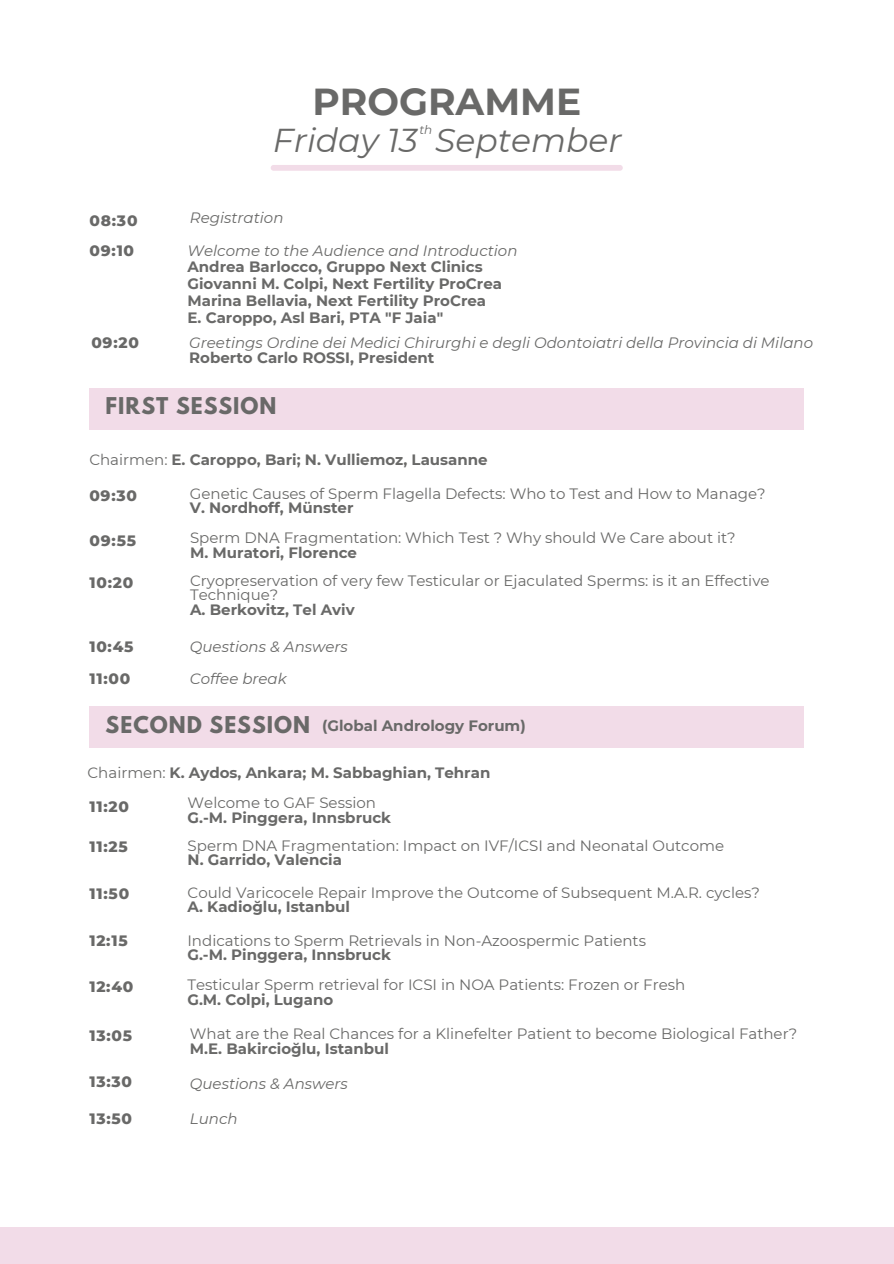
<style>
.page{position:relative;width:894px;height:1264px;background:#fff}
.page>*{position:absolute;margin:0;border:0;box-sizing:border-box;transform-origin:0 0}
.t1{font:700 37.5px "Montserrat";color:#696968}
.t2{font:italic 33px "Montserrat";color:#696968}
.t3{font:700 20.55px "League Spartan";letter-spacing:.05em;color:#696968}
.t4{font:800 15.3px "Montserrat";letter-spacing:.05em;color:#696968}
.t5{font:15px/14.7px "Montserrat";color:#696968}
.t6{font:700 15px/16.8px "Montserrat";color:#696968}
.t7{font:italic 15px "Montserrat";color:#696968}
.t8{font:italic 12px "Montserrat";color:#696968}
.s1{font-weight:400}
.s2{font-family:"League Spartan";font-size:20.55px}
</style>
<div class="page">
<div style="left:89px;top:389px;width:714px;height:41px;background:#f2dce8"></div>
<div style="left:0;top:1227px;width:893px;height:36px;background:#f2dce8"></div>
<div style="left:89px;top:706px;width:714px;height:41px;background:#f2dce8"></div>
<div style="left:270px;top:165px;width:352px;height:5px;background:#f2dce8;border-radius:3px"></div>
<h1 class="t1" style="left:312px;top:79px;width:270px">PROGRAMME</h1>
<h2 class="t2" style="left:273px;top:120px;width:350px">Friday 13 September</h2>
<p class="t8" style="left:419px;top:122px;width:14px">th</p>
<p class="t4" style="left:89px;top:211px;width:49px">08:30</p>
<p class="t7" style="left:190px;top:208px;width:95px">Registration</p>
<p class="t4" style="left:89px;top:241px;width:46px">09:10</p>
<p class="t7" style="left:187px;top:242px;width:331px">Welcome to the Audience and Introduction</p>
<p class="t6" style="left:187px;top:258px;width:316px">Andrea Barlocco, Gruppo Next Clinics Giovanni M. Colpi, Next Fertility ProCrea Marina Bellavia, Next Fertility ProCrea E. Caroppo, Asl Bari, PTA "F Jaia"</p>
<p class="t4" style="left:91px;top:333px;width:49px">09:20</p>
<p class="t7" style="left:189px;top:333px;width:625px">Greetings Ordine dei Medici Chirurghi e degli Odontoiatri della Provincia di Milano</p>
<p class="t6" style="left:189px;top:349px;width:246px">Roberto Carlo ROSSI, President</p>
<h3 class="t3" style="left:106px;top:395px;width:172px">FIRST SESSION</h3>
<p class="t6" style="left:89px;top:451px;width:400px"><span class="s1">Chairmen:</span> E. Caroppo, Bari; N. Vulliemoz, Lausanne</p>
<p class="t4" style="left:89px;top:486px;width:49px">09:30</p>
<p class="t5" style="left:190px;top:486px;width:577px">Genetic Causes of Sperm Flagella Defects: Who to Test and How to Manage?</p>
<p class="t6" style="left:190px;top:499px;width:165px">V. Nordhoff, Münster</p>
<p class="t4" style="left:89px;top:531px;width:48px">09:55</p>
<p class="t5" style="left:190px;top:530px;width:547px">Sperm DNA Fragmentation: Which Test ? Why should We Care about it?</p>
<p class="t6" style="left:190px;top:544px;width:168px">M. Muratori, Florence</p>
<p class="t4" style="left:89px;top:573px;width:45px">10:20</p>
<p class="t5" style="left:190px;top:573px;width:580px">Cryopreservation of very few Testicular or Ejaculated Sperms: is it an Effective<br>Technique?</p>
<p class="t6" style="left:190px;top:601px;width:166px">A. Berkovitz, Tel Aviv</p>
<p class="t4" style="left:89px;top:636px;width:46px">10:45</p>
<p class="t7" style="left:190px;top:637px;width:159px">Questions &amp; Answers</p>
<p class="t4" style="left:89px;top:669px;width:42px">11:00</p>
<p class="t7" style="left:190px;top:669px;width:98px">Coffee break</p>
<p class="t6" style="left:106px;top:717px;width:421px"><span class="s2">SECOND SESSION</span> (Global Andrology Forum)</p>
<p class="t6" style="left:187px;top:757px;width:304px;line-height:30px;text-indent:-100px"><span class="s1">Chairmen:</span> K. Aydos, Ankara; M. Sabbaghian, Tehran<br><span class="s1">Welcome to GAF Session</span></p>
<p class="t6" style="left:187px;top:809px;width:205px">G.-M. Pinggera, Innsbruck</p>
<p class="t4" style="left:89px;top:837px;width:40px">11:25</p>
<p class="t5" style="left:187px;top:837px;width:538px">Sperm DNA Fragmentation: Impact on IVF/ICSI and Neonatal Outcome</p>
<p class="t6" style="left:187px;top:851px;width:156px">N. Garrido, Valencia</p>
<p class="t4" style="left:89px;top:883px;width:41px">11:50</p>
<p class="t5" style="left:187px;top:884px;width:573px">Could Varicocele Repair Improve the Outcome of Subsequent M.A.R. cycles?</p>
<p class="t6" style="left:187px;top:898px;width:164px">A. Kadioğlu, Istanbul</p>
<p class="t4" style="left:89px;top:930px;width:40px">12:15</p>
<p class="t5" style="left:187px;top:932px;width:460px">Indications to Sperm Retrievals in Non-Azoospermic Patients</p>
<p class="t6" style="left:187px;top:946px;width:205px">G.-M. Pinggera, Innsbruck</p>
<p class="t4" style="left:89px;top:976px;width:46px">12:40</p>
<p class="t5" style="left:187px;top:977px;width:499px">Testicular Sperm retrieval for ICSI in NOA Patients: Frozen or Fresh</p>
<p class="t6" style="left:187px;top:991px;width:147px">G.M. Colpi, Lugano</p>
<p class="t4" style="left:89px;top:1025px;width:44px">13:05</p>
<p class="t5" style="left:190px;top:1026px;width:608px">What are the Real Chances for a Klinefelter Patient to become Biological Father?</p>
<p class="t6" style="left:190px;top:1040px;width:200px">M.E. Bakircioğlu, Istanbul</p>
<p class="t4" style="left:89px;top:1072px;width:44px">13:30</p>
<p class="t7" style="left:190px;top:1074px;width:159px">Questions &amp; Answers</p>
<p class="t4" style="left:89px;top:1109px;width:44px">13:50</p>
<p class="t7" style="left:190px;top:1109px;width:49px">Lunch</p>
<p class="t4" style="left:89px;top:796px;width:41px">11:20</p>
</div>
